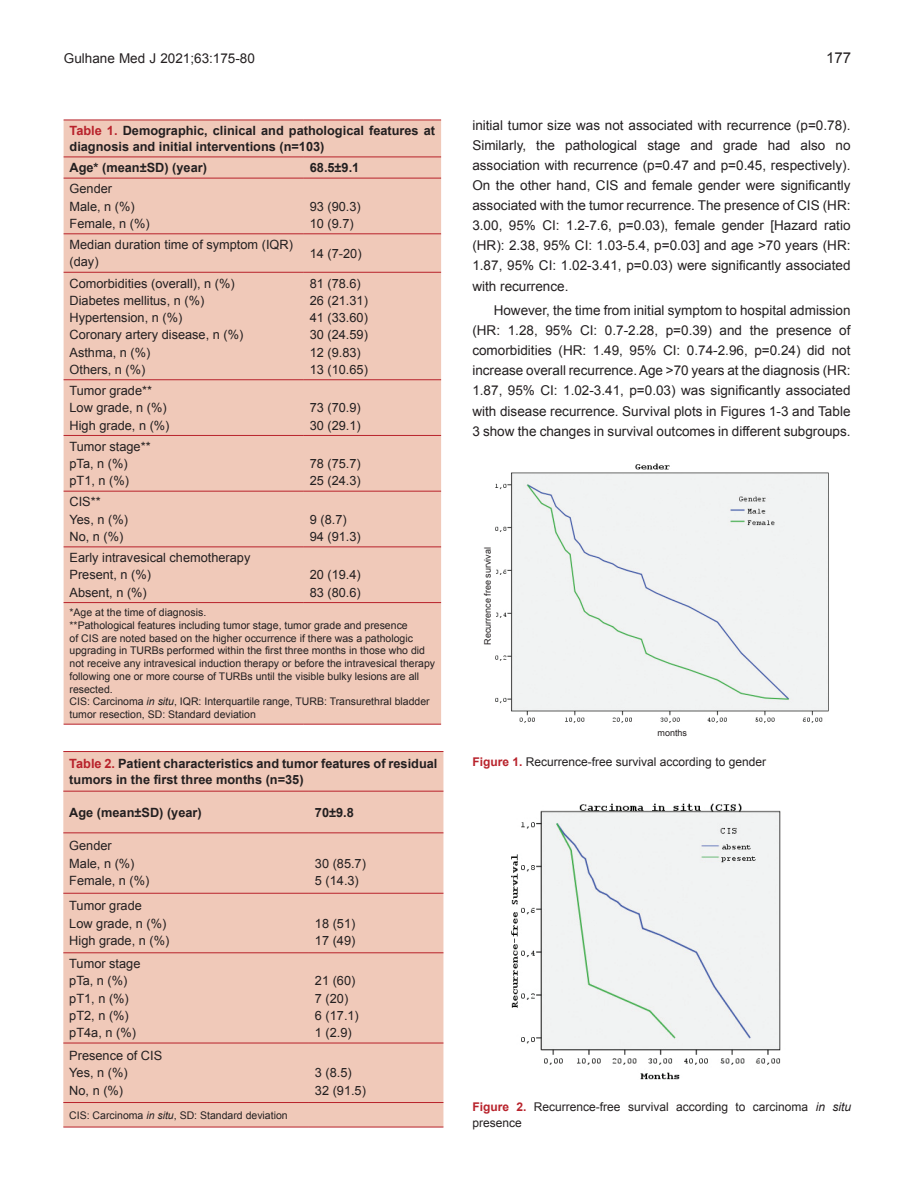
<style>
.page{position:relative;width:915px;height:1191px;background:#fff}
.page>*{position:absolute;margin:0;border:0;box-sizing:border-box;transform-origin:0 0}
.t1{font:15px "Arial";color:#231f20}
.t2{font:13.5px/20.1px "Arial";color:#231f20;text-align:justify}
.t3{font:12.75px/17.2px "Arial";color:#231f20}
.t4{font:700 12.75px/15.8px "Arial";color:#231f20}
.t5{font:12px/16.5px "Arial";color:#231f20}
.t6{font:10.5px/12.8px "Arial";color:#231f20}
.t7{font:9px "Arial";color:#231f20}
.s1{color:#b8222b}
.s2{font-style:italic}
.s3{font-weight:700;color:#b8222b}
</style>
<div class="page">
<div style="left:64px;top:121px;width:377px;height:603px;background:#f0c9b9"></div>
<hr style="left:64px;top:157px;width:240px;height:1px;background:#b8222b">
<hr style="left:64px;top:120px;width:240px;height:1px;background:#b8222b">
<hr style="left:304px;top:120px;width:137px;height:1px;background:#b8222b">
<hr style="left:304px;top:157px;width:137px;height:1px;background:#b8222b">
<hr style="left:64px;top:724px;width:240px;height:1px;background:#b8222b">
<hr style="left:304px;top:724px;width:137px;height:1px;background:#b8222b">
<hr style="left:64px;top:178px;width:240px;height:1px;background:#b8222b">
<hr style="left:304px;top:178px;width:137px;height:1px;background:#b8222b">
<hr style="left:64px;top:233px;width:240px;height:1px;background:#b8222b">
<hr style="left:304px;top:233px;width:137px;height:1px;background:#b8222b">
<hr style="left:64px;top:272px;width:240px;height:1px;background:#b8222b">
<hr style="left:304px;top:272px;width:137px;height:1px;background:#b8222b">
<hr style="left:64px;top:379px;width:240px;height:1px;background:#b8222b">
<hr style="left:304px;top:379px;width:137px;height:1px;background:#b8222b">
<hr style="left:64px;top:435px;width:240px;height:1px;background:#b8222b">
<hr style="left:304px;top:435px;width:137px;height:1px;background:#b8222b">
<hr style="left:64px;top:491px;width:240px;height:1px;background:#b8222b">
<hr style="left:304px;top:491px;width:137px;height:1px;background:#b8222b">
<hr style="left:64px;top:546px;width:240px;height:1px;background:#b8222b">
<hr style="left:304px;top:546px;width:137px;height:1px;background:#b8222b">
<hr style="left:64px;top:602px;width:240px;height:1px;background:#b8222b">
<hr style="left:304px;top:602px;width:137px;height:1px;background:#b8222b">
<div style="left:63px;top:752px;width:380px;height:374px;background:#f0c9b9"></div>
<hr style="left:63px;top:791px;width:246px;height:1px;background:#b8222b">
<hr style="left:63px;top:751px;width:246px;height:1px;background:#b8222b">
<hr style="left:309px;top:751px;width:134px;height:1px;background:#b8222b">
<hr style="left:309px;top:791px;width:134px;height:1px;background:#b8222b">
<hr style="left:63px;top:1126px;width:246px;height:1px;background:#b8222b">
<hr style="left:309px;top:1126px;width:134px;height:1px;background:#b8222b">
<hr style="left:63px;top:832px;width:246px;height:1px;background:#b8222b">
<hr style="left:309px;top:832px;width:134px;height:1px;background:#b8222b">
<hr style="left:63px;top:893px;width:246px;height:1px;background:#b8222b">
<hr style="left:309px;top:893px;width:134px;height:1px;background:#b8222b">
<hr style="left:63px;top:952px;width:246px;height:1px;background:#b8222b">
<hr style="left:309px;top:952px;width:134px;height:1px;background:#b8222b">
<hr style="left:63px;top:1042px;width:246px;height:1px;background:#b8222b">
<hr style="left:309px;top:1042px;width:134px;height:1px;background:#b8222b">
<hr style="left:63px;top:1102px;width:246px;height:1px;background:#b8222b">
<hr style="left:309px;top:1102px;width:134px;height:1px;background:#b8222b">
<img style="left:511px;top:803px;width:270px;height:277px">
<img style="left:495px;top:463px;width:334px;height:260px">
<p class="t2" style="left:64px;top:49px;width:192px">Gulhane Med J 2021;63:175-80</p>
<p class="t1" style="left:825px;top:48px;width:27px">177</p>
<p class="t4" style="left:69px;top:123px;width:367px"><span class="s1">Table 1.</span> Demographic, clinical and pathological features at diagnosis and initial interventions (n=103)</p>
<p class="t4" style="left:69px;top:160px;width:139px">Age* (mean±SD) (year)</p>
<p class="t4" style="left:310px;top:160px;width:51px">68.5±9.1</p>
<p class="t3" style="left:69px;top:180px;width:82px">Gender<br>Male, n (%)<br>Female, n (%)</p>
<p class="t3" style="left:310px;top:198px;width:53px">93 (90.3)<br>10 (9.7)</p>
<p class="t3" style="left:69px;top:236px;width:225px">Median duration time of symptom (IQR) (day)</p>
<p class="t3" style="left:310px;top:245px;width:53px">14 (7-20)</p>
<p class="t3" style="left:69px;top:274px;width:175px">Comorbidities (overall), n (%)<br>Diabetes mellitus, n (%)<br>Hypertension, n (%)<br>Coronary artery disease, n (%)<br>Asthma, n (%)<br>Others, n (%)</p>
<p class="t3" style="left:310px;top:274px;width:60px">81 (78.6)<br>26 (21.31)<br>41 (33.60)<br>30 (24.59)<br>12 (9.83)<br>13 (10.65)</p>
<p class="t3" style="left:69px;top:382px;width:101px">Tumor grade**<br>Low grade, n (%)<br>High grade, n (%)</p>
<p class="t3" style="left:310px;top:399px;width:53px">73 (70.9)<br>30 (29.1)</p>
<p class="t3" style="left:69px;top:438px;width:83px">Tumor stage** pTa, n (%) pT1, n (%)</p>
<p class="t3" style="left:69px;top:493px;width:60px">CIS**<br>Yes, n (%)<br>No, n (%)</p>
<p class="t3" style="left:310px;top:455px;width:53px">78 (75.7)<br>25 (24.3)</p>
<p class="t3" style="left:310px;top:511px;width:53px">9 (8.7)<br>94 (91.3)</p>
<p class="t3" style="left:69px;top:549px;width:182px">Early intravesical chemotherapy<br>Present, n (%)<br>Absent, n (%)</p>
<p class="t3" style="left:310px;top:566px;width:53px">20 (19.4)<br>83 (80.6)</p>
<p class="t6" style="left:69px;top:606px;width:367px">*Age at the time of diagnosis.<br>**Pathological features including tumor stage, tumor grade and presence<br>of CIS are noted based on the higher occurrence if there was a pathologic upgrading in TURBs performed within the first three months in those who did not receive any intravesical induction therapy or before the intravesical therapy following one or more course of TURBs until the visible bulky lesions are all resected.<br>CIS: Carcinoma <span class="s2">in situ</span>, IQR: Interquartile range, TURB: Transurethral bladder tumor resection, SD: Standard deviation</p>
<p class="t4" style="left:69px;top:756px;width:369px"><span class="s1">Table 2.</span> Patient characteristics and tumor features of residual tumors in the first three months (n=35)</p>
<p class="t4" style="left:69px;top:804px;width:134px">Age (mean±SD) (year)</p>
<p class="t4" style="left:315px;top:804px;width:40px">70±9.8</p>
<p class="t3" style="left:69px;top:837px;width:82px">Gender<br>Male, n (%)<br>Female, n (%)</p>
<p class="t3" style="left:315px;top:854px;width:53px">30 (85.7)<br>5 (14.3)</p>
<p class="t3" style="left:69px;top:897px;width:101px">Tumor grade<br>Low grade, n (%)<br>High grade, n (%)</p>
<p class="t3" style="left:69px;top:955px;width:73px">Tumor stage pTa, n (%) pT1, n (%) pT2, n (%) pT4a, n (%)</p>
<p class="t3" style="left:69px;top:1047px;width:94px">Presence of CIS<br>Yes, n (%)<br>No, n (%)</p>
<p class="t3" style="left:315px;top:914px;width:42px">18 (51)<br>17 (49)</p>
<p class="t3" style="left:315px;top:972px;width:45px">21 (60)<br>7 (20)<br>6 (17.1)<br>1 (2.9)</p>
<p class="t3" style="left:315px;top:1064px;width:53px">3 (8.5)<br>32 (91.5)</p>
<p class="t2" style="left:472px;top:115px;width:379px">initial tumor size was not associated with recurrence (p=0.78).<br>Similarly, the pathological stage and grade had also no association with recurrence (p=0.47 and p=0.45, respectively).<br>On the other hand, CIS and female gender were significantly associated with the tumor recurrence. The presence of CIS (HR:<br>3.00, 95% CI: 1.2-7.6, p=0.03), female gender [Hazard ratio (HR): 2.38, 95% CI: 1.03-5.4, p=0.03] and age &gt;70 years (HR:<br>1.87, 95% CI: 1.02-3.41, p=0.03) were significantly associated with recurrence.</p>
<p class="t2" style="left:472px;top:300px;width:379px;text-indent:21px">However, the time from initial symptom to hospital admission (HR: 1.28, 95% CI: 0.7-2.28, p=0.39) and the presence of comorbidities (HR: 1.49, 95% CI: 0.74-2.96, p=0.24) did not increase overall recurrence. Age &gt;70 years at the diagnosis (HR:<br>1.87, 95% CI: 1.02-3.41, p=0.03) was significantly associated with disease recurrence. Survival plots in Figures 1-3 and Table 3 show the changes in survival outcomes in different subgroups.</p>
<p class="t7" style="left:481px;top:644px;width:99px;rotate:-90deg">Recurrence free survival</p>
<p class="t7" style="left:657px;top:726px;width:31px">months</p>
<p class="t5" style="left:472px;top:753px;width:295px"><span class="s3">Figure 1.</span> Recurrence-free survival according to gender</p>
<p class="t6" style="left:69px;top:1108px;width:220px">CIS: Carcinoma <span class="s2">in situ</span>, SD: Standard deviation</p>
<p class="t5" style="left:472px;top:1098px;width:380px"><span class="s3">Figure 2.</span> Recurrence-free survival according to carcinoma <span class="s2">in situ </span>presence</p>
</div>
